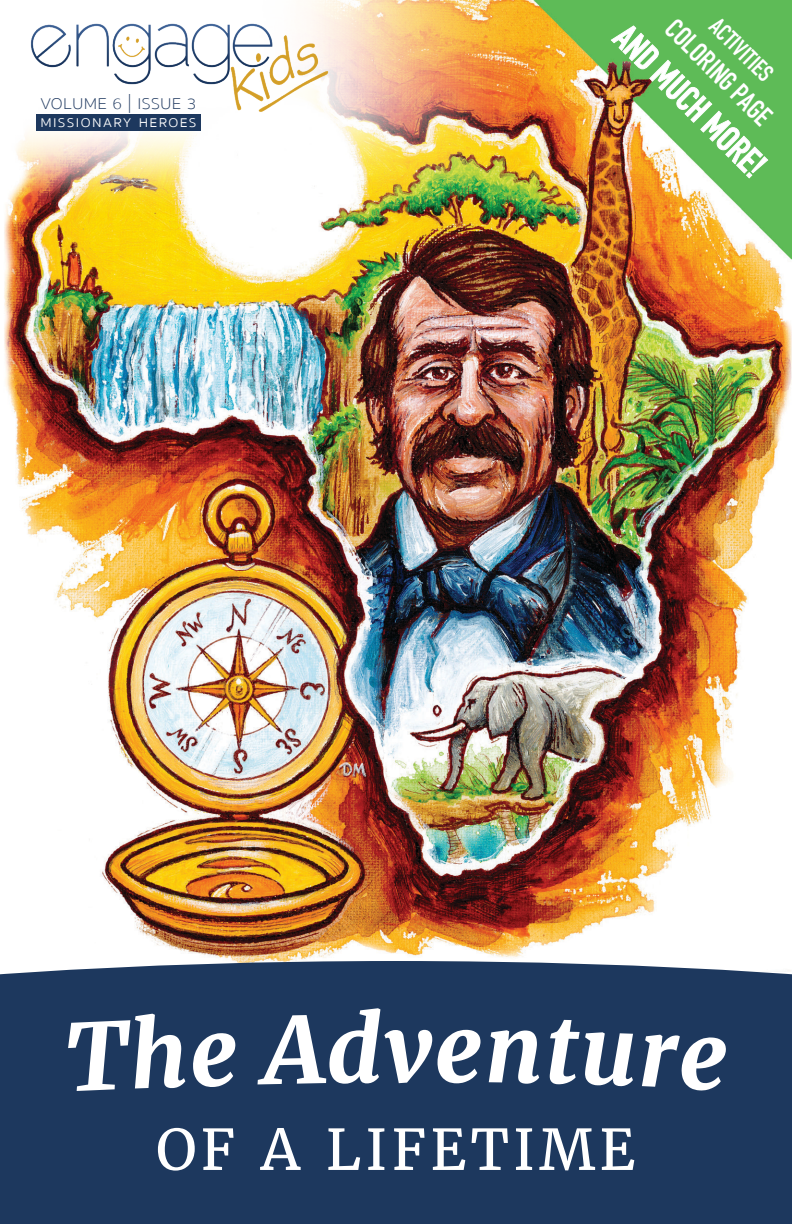
<style>
.page{position:relative;width:792px;height:1224px;background:#fff}
.page>*{position:absolute;margin:0;border:0;box-sizing:border-box;transform-origin:0 0}
.t1{font:italic 800 92px "Merriweather";color:#fff}
.t2{font:56px "Merriweather";letter-spacing:.07em;color:#fff}
.t3{font:700 36px "DIN Condensed";color:#fff}
.t4{font:700 28px "DIN Condensed";color:#fff}
.t5{font:700 24px "DIN Condensed";color:#fff}
.t6{font:100 16px "Sukhumvit Set";letter-spacing:.01em;color:#1e385f;scale:1.1 1}
.t7{font:300 13px "Sukhumvit Set";letter-spacing:.1em;color:#fff;scale:1.1 1}
.s1{font-size:19.2px}
</style>
<div class="page">
<img style="left:4px;top:0;width:788px;height:961px">
<img style="left:4px;top:0;width:516px;height:212px">
<div style="left:0;top:961px;width:792px;height:263px;background:#1d385e"></div>
<svg style="left:19px;top:12px;width:320px;height:111px"></svg>
<img style="left:23px;top:20px;width:308px;height:94px">
<div style="left:36px;top:114px;width:165px;height:17px;background:#1d385e"></div>
<svg style="left:611px;top:25px;width:157px;height:153px;background:#85bb6b"></svg>
<div style="left:67px;top:1013px;width:170px;height:78px;background:#1d385e"></div>
<div style="left:256px;top:1008px;width:125px;height:76px;background:#1d385e"></div>
<div style="left:489px;top:1020px;width:146px;height:66px;background:#1d385e"></div>
<div style="left:642px;top:1034px;width:85px;height:58px;background:#1d385e"></div>
<p class="t6" style="left:40px;top:93px;width:143px">VOLUME 6 <span class="s1">|</span> ISSUE 3</p>
<p class="t7" style="left:40px;top:114px;width:143px">MISSIONARY HEROES</p>
<p class="t5" style="left:725px;top:10px;width:80px;rotate:45deg">ACTIVITIES</p>
<p class="t4" style="left:684px;top:11px;width:138px;rotate:45deg">COLORING PAGE</p>
<p class="t3" style="left:637px;top:14px;width:199px;rotate:45deg">AND MUCH MORE!</p>
<h1 class="t1" style="left:384px;top:992px;width:100px">ve</h1>
<p class="t2" style="left:156px;top:1115px;width:481px">OF A LIFETIME</p>
</div>
